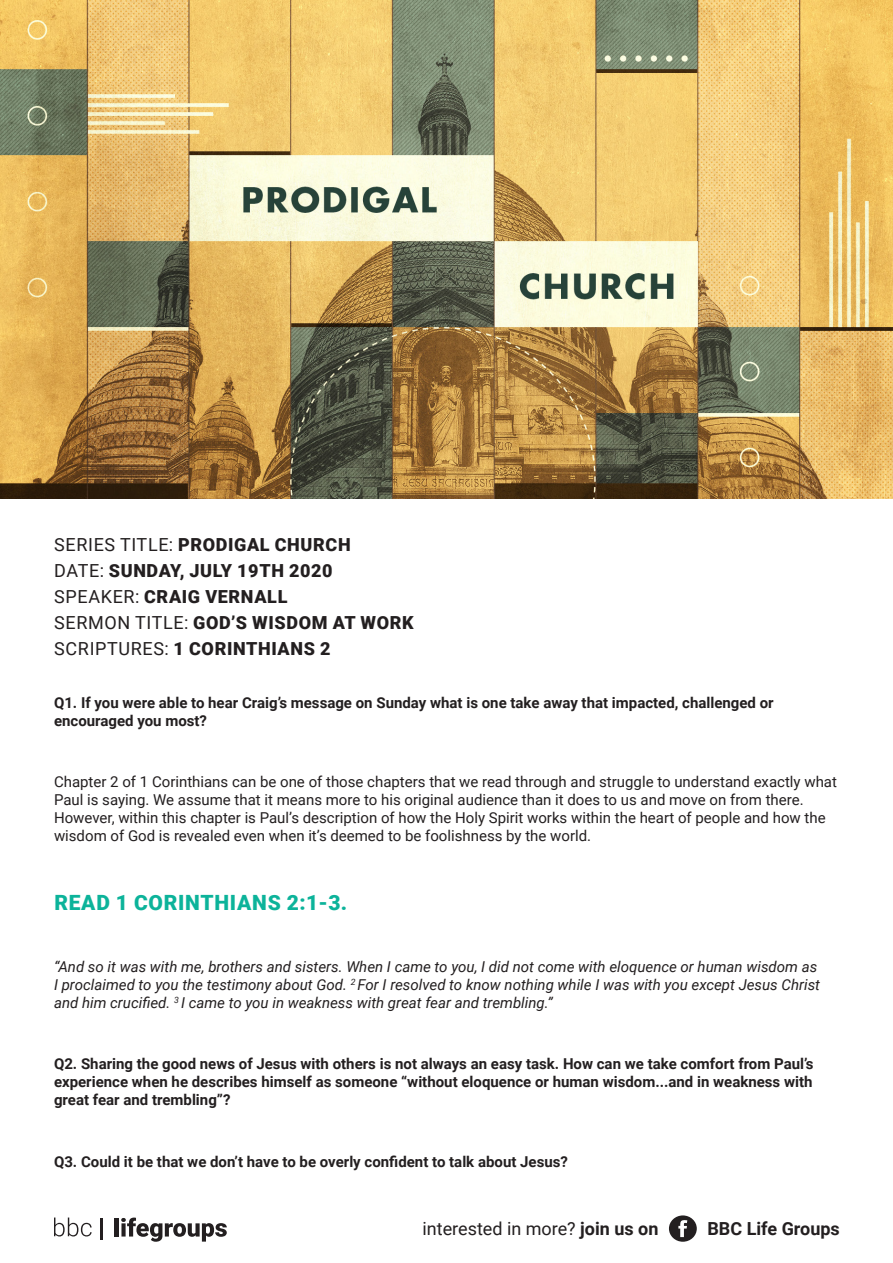
<style>
.page{position:relative;width:893px;height:1263px;background:#fff}
.page>*{position:absolute;margin:0;border:0;box-sizing:border-box;transform-origin:0 0}
.t1{font:900 21px "Roboto";letter-spacing:.035em;color:#0cb39a}
.t2{font:900 18px "Roboto";letter-spacing:.035em;color:#231f20}
.t3{font:18px "Roboto";color:#231f20}
.t4{font:700 18px "Roboto";color:#231f20}
.t5{font:700 15px/18px "Roboto";color:#231f20}
.t6{font:15px/18px "Roboto";color:#231f20}
.t7{font:italic 15px/18px "Roboto";color:#231f20}
.s1{font-weight:400}
.s2{font-weight:700}
</style>
<div class="page">
<svg style="left:54px;top:1217px;width:38px;height:19px"></svg>
<hr style="left:101px;top:1218px;width:2px;height:21px;background:#231f20">
<hr style="left:115px;top:1218px;width:4px;height:18px;background:#231f20">
<svg style="left:121px;top:1217px;width:106px;height:25px"></svg>
<div style="left:669px;top:1215px;width:28px;height:27px;background:#231f20;border-radius:50%"></div>
<svg style="left:678px;top:1220px;width:9px;height:17px"></svg>
<img style="left:0;top:0;width:893px;height:499px">
<p class="t2" style="left:54px;top:532px;width:298px"><span class="s1">SERIES TITLE:</span> PRODIGAL CHURCH</p>
<p class="t2" style="left:54px;top:558px;width:280px"><span class="s1">DATE:</span> SUNDAY, JULY 19TH 2020</p>
<p class="t2" style="left:54px;top:584px;width:235px"><span class="s1">SPEAKER:</span> CRAIG VERNALL</p>
<p class="t2" style="left:54px;top:610px;width:361px"><span class="s1">SERMON TITLE:</span> GOD’S WISDOM AT WORK</p>
<p class="t2" style="left:54px;top:636px;width:278px"><span class="s1">SCRIPTURES:</span> 1 CORINTHIANS 2</p>
<p class="t5" style="left:54px;top:693px;width:721px">Q1. If you were able to hear Craig’s message on Sunday what is one take away that impacted, challenged or encouraged you most?</p>
<p class="t6" style="left:54px;top:772px;width:784px">Chapter 2 of 1 Corinthians can be one of those chapters that we read through and struggle to understand exactly what Paul is saying. We assume that it means more to his original audience than it does to us and move on from there.<br>However, within this chapter is Paul’s description of how the Holy Spirit works within the heart of people and how the wisdom of God is revealed even when it’s deemed to be foolishness by the world.</p>
<p class="t1" style="left:54px;top:888px;width:294px">READ 1 CORINTHIANS 2:1-3.</p>
<p class="t7" style="left:54px;top:957px;width:768px">“And so it was with me, brothers and sisters. When I came to you, I did not come with eloquence or human wisdom as<br>I proclaimed to you the testimony about God. <sup>2</sup> For I resolved to know nothing while I was with you except Jesus Christ and him crucified. <sup>3</sup> I came to you in weakness with great fear and trembling.”</p>
<p class="t5" style="left:54px;top:1054px;width:761px;text-align:justify">Q2. Sharing the good news of Jesus with others is not always an easy task. How can we take comfort from Paul’s experience when he describes himself as someone “without eloquence or human wisdom...and in weakness with great fear and trembling”?</p>
<p class="t5" style="left:54px;top:1152px;width:515px">Q3. Could it be that we don’t have to be overly confident to talk about Jesus?</p>
<p class="t3" style="left:423px;top:1216px;width:237px">interested in more? <span class="s2">join us on</span></p>
<p class="t4" style="left:707px;top:1216px;width:134px">BBC Life Groups</p>
</div>
